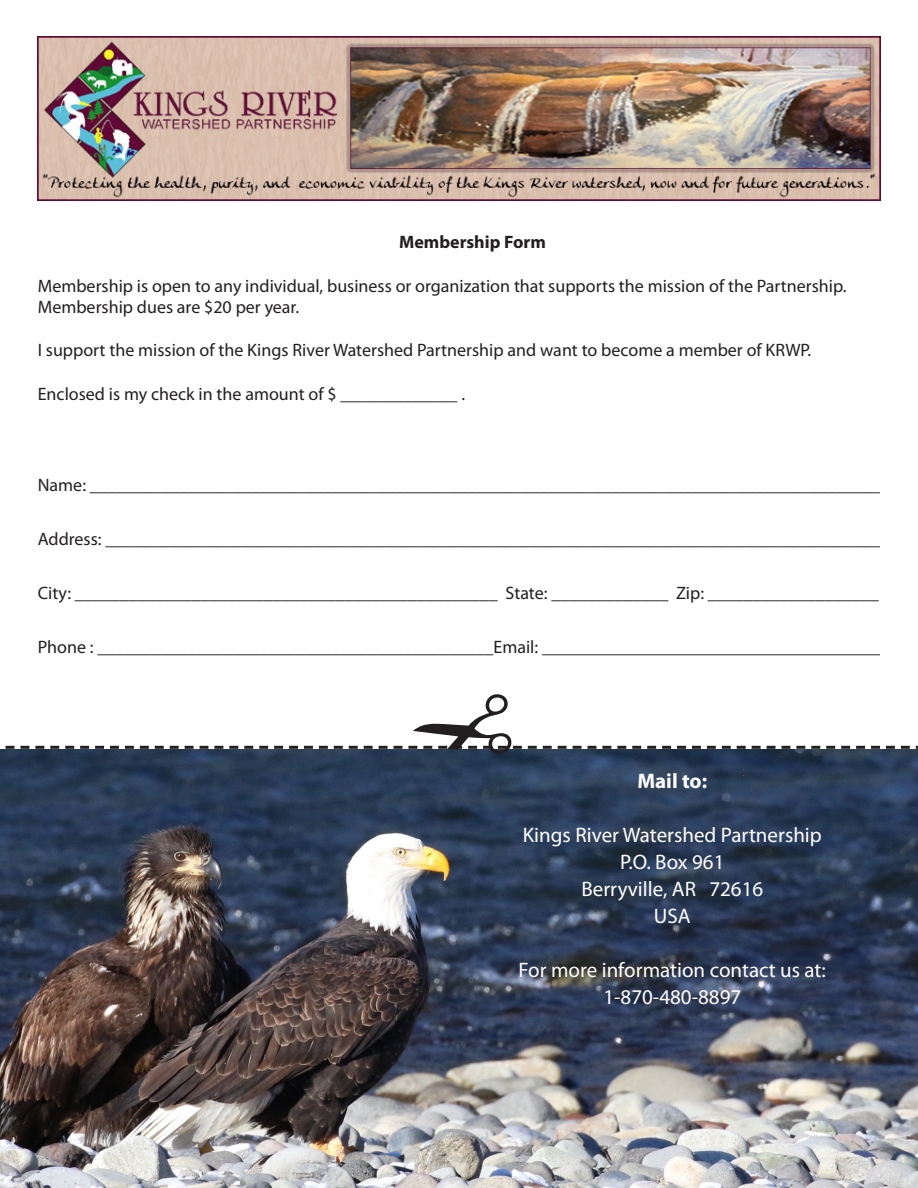
<style>
.page{position:relative;width:918px;height:1188px;background:#fff}
.page>*{position:absolute;margin:0;border:0;box-sizing:border-box;transform-origin:0 0}
.t1{font:21px "Myriad Pro";color:#fff}
.t2{font:700 21px "Myriad Pro";color:#fff}
.t3{font:18px "Myriad Pro";color:#231f20}
.t4{font:700 18px "Myriad Pro";color:#231f20}
</style>
<div class="page">
<img style="left:0;top:755px;width:918px;height:433px">
<img style="left:38px;top:37px;width:842px;height:164px">
<svg style="left:0;top:745px;width:918px;height:10px;background:#56606f"></svg>
<p class="t4" style="left:399px;top:231px;width:148px">Membership Form</p>
<p class="t3" style="left:38px;top:274px;width:810px">Membership is open to any individual, business or organization that supports the mission of the Partnership.</p>
<p class="t3" style="left:38px;top:296px;width:263px">Membership dues are $20 per year.</p>
<p class="t3" style="left:38px;top:339px;width:775px">I support the mission of the Kings River Watershed Partnership and want to become a member of KRWP.</p>
<p class="t3" style="left:38px;top:382px;width:429px">Enclosed is my check in the amount of $ _____________ .</p>
<p class="t3" style="left:38px;top:474px;width:846px">Name: ________________________________________________________________________________________</p>
<p class="t3" style="left:38px;top:528px;width:852px">Address: _______________________________________________________________________________________</p>
<p class="t3" style="left:38px;top:582px;width:843px">City: _______________________________________________ State: _____________ Zip: ___________________</p>
<p class="t3" style="left:38px;top:636px;width:848px">Phone : ____________________________________________Email: ______________________________________</p>
<p class="t2" style="left:637px;top:767px;width:71px">Mail to:</p>
<p class="t1" style="left:523px;top:822px;width:301px">Kings River Watershed Partnership</p>
<p class="t1" style="left:620px;top:849px;width:106px">P.O. Box 961</p>
<p class="t1" style="left:581px;top:876px;width:183px">Berryville, AR 72616</p>
<p class="t1" style="left:654px;top:903px;width:38px">USA</p>
<p class="t1" style="left:519px;top:957px;width:309px">For more information contact us at:</p>
<p class="t1" style="left:603px;top:984px;width:139px">1-870-480-8897</p>
</div>
